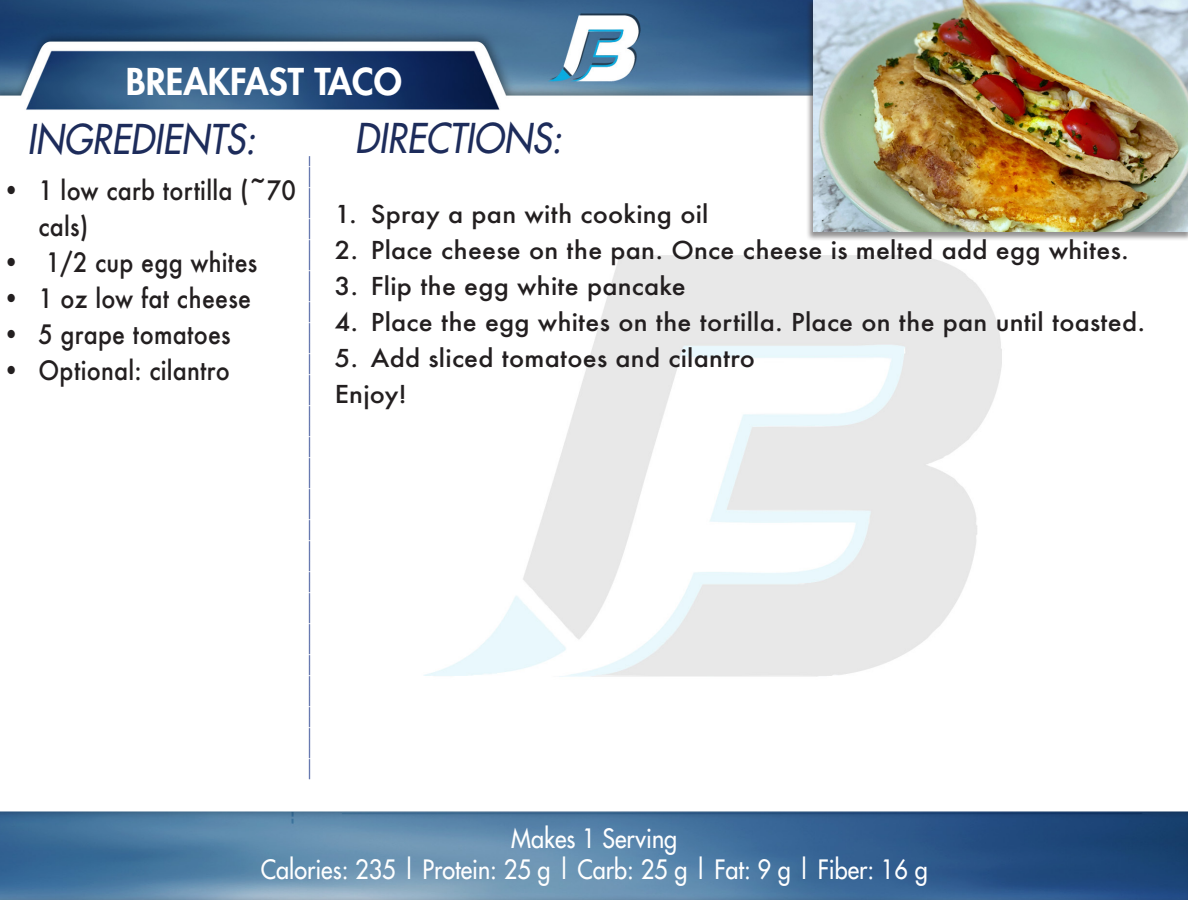
<style>
.page{position:relative;width:1188px;height:900px;background:#fff}
.page>*{position:absolute;margin:0;border:0;box-sizing:border-box;transform-origin:0 0}
.t1{font:italic 40px "Futura";color:#1d2c5b;scale:.9 1}
.t2{font:800 36px "Futura";color:#fff}
.t3{font:700 28px "Bradley Hand ITCTT";color:#253f8e;scale:.9 1}
.t4{font:500 26px/36px "Futura";letter-spacing:.01em;color:#231f20;scale:.9 1}
.t5{font:26px "Futura";color:#fff;scale:.9 1}
.t6{font:500 24px "Futura";letter-spacing:.01em;color:#231f20;scale:1.05 1}
</style>
<div class="page">
<img style="left:0;top:0;width:1188px;height:900px">
<div style="left:806px;top:0;width:382px;height:242px;background:#231f20;opacity:.49"></div>
<img style="left:814px;top:0;width:374px;height:231px">
<p class="t2" style="left:126px;top:58px;width:278px">BREAKFAST TACO</p>
<p class="t1" style="left:27px;top:113px;width:255px">INGREDIENTS:</p>
<p class="t4" style="left:39px;top:172px;width:288px;text-indent:-36px">• 1 low carb tortilla (~70 cals)</p>
<p class="t4" style="left:3px;top:244px;width:285px">• 1/2 cup egg whites</p>
<p class="t4" style="left:3px;top:280px;width:278px">• 1 oz low fat cheese</p>
<p class="t4" style="left:3px;top:316px;width:255px">• 5 grape tomatoes</p>
<p class="t4" style="left:3px;top:352px;width:254px">• Optional: cilantro</p>
<p class="t3" style="left:342px;top:156px;width:694px;rotate:90deg">____________________________________________________________</p>
<p class="t1" style="left:355px;top:112px;width:231px">DIRECTIONS:</p>
<p class="t6" style="left:335px;top:197px;width:357px">1. Spray a pan with cooking oil</p>
<p class="t6" style="left:335px;top:233px;width:758px">2. Place cheese on the pan. Once cheese is melted add egg whites.</p>
<p class="t6" style="left:335px;top:269px;width:336px">3. Flip the egg white pancake</p>
<p class="t6" style="left:335px;top:305px;width:773px">4. Place the egg whites on the tortilla. Place on the pan until toasted.</p>
<p class="t6" style="left:335px;top:341px;width:402px">5. Add sliced tomatoes and cilantro</p>
<p class="t6" style="left:335px;top:377px;width:70px">Enjoy!</p>
<p class="t5" style="left:511px;top:822px;width:186px">Makes 1 Serving</p>
<p class="t5" style="left:261px;top:853px;width:743px">Calories: 235 | Protein: 25 g | Carb: 25 g | Fat: 9 g | Fiber: 16 g</p>
</div>
